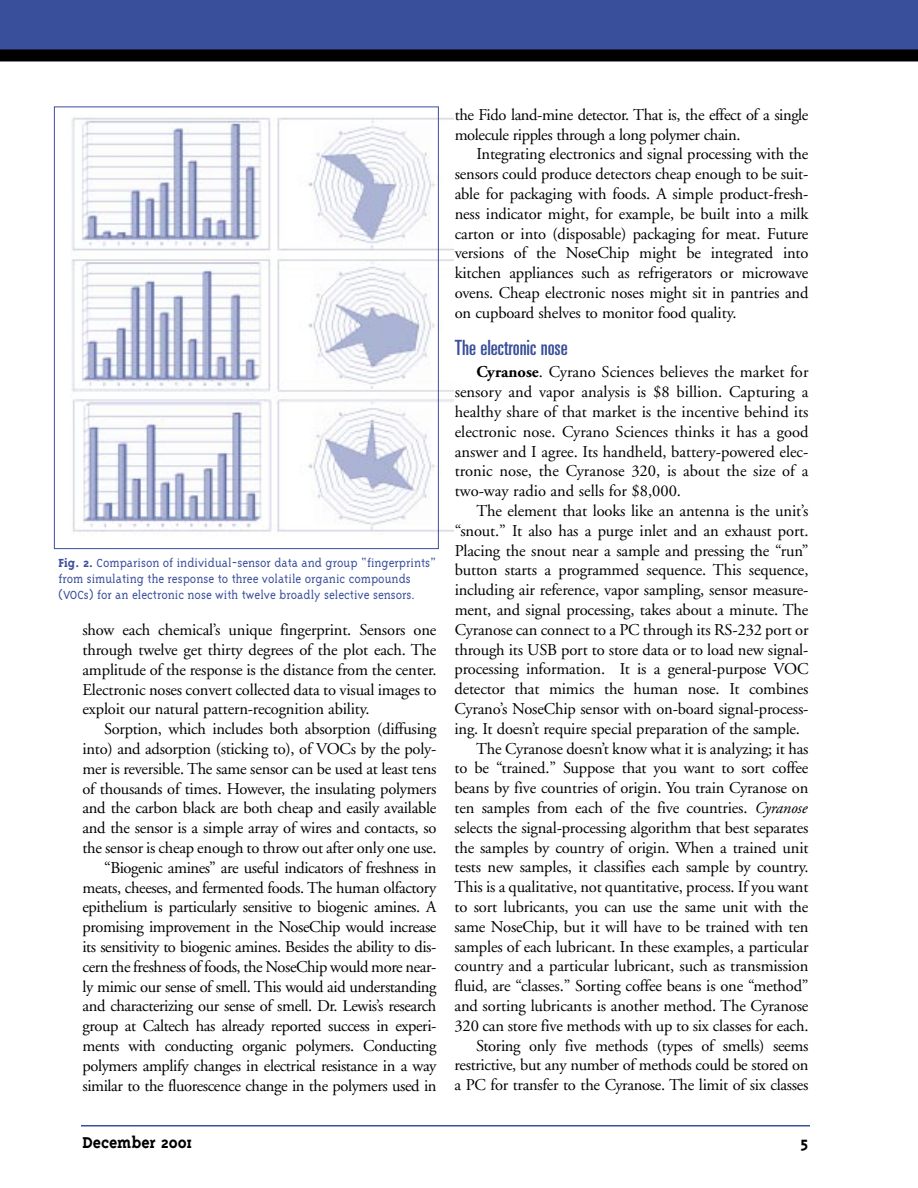
<style>
.page{position:relative;width:918px;height:1188px;background:#fff}
.page>*{position:absolute;margin:0;border:0;box-sizing:border-box;transform-origin:0 0}
.t1{font:ultra-condensed 21px "Univers";color:#3a4f9b}
.t2{font:700 18px "Triplex Serif";color:#000}
.t3{font:16.5px/19.8px "Adobe Garamond";letter-spacing:-.01em;color:#000;text-align:justify}
.t4{font:300 13.5px/16.2px "Triplex Serif";color:#3a4f9b}
.s1{font-weight:700}
.s2{font-style:italic}
</style>
<div class="page">
<div style="left:0;top:0;width:918px;height:52px;background:#3a4f9b"></div>
<div style="left:0;top:49px;width:918px;height:12px;background:#000"></div>
<hr style="left:81px;top:1125px;width:729px;height:1px;background:#3a4f9b">
<img style="left:71px;top:116px;width:382px;height:416px">
<p class="t4" style="left:58px;top:555px;width:379px"><span class="s1">Fig. 2.</span> Comparison of individual-sensor data and group “fingerprints” from simulating the response to three volatile organic compounds (VOCs) for an electronic nose with twelve broadly selective sensors.</p>
<p class="t3" style="left:82px;top:622px;width:356px">show each chemical’s unique fingerprint. Sensors one through twelve get thirty degrees of the plot each. The amplitude of the response is the distance from the center.<br>Electronic noses convert collected data to visual images to exploit our natural pattern-recognition ability.</p>
<p class="t3" style="left:82px;top:721px;width:356px;text-align:right">Sorption, which includes both absorption (diffusing into) and adsorption (sticking to), of VOCs by the poly&shy;mer is reversible. The same sensor can be used at least tens of thousands of times. However, the insulating polymers and the carbon black are both cheap and easily available and the sensor is a simple array of wires and contacts, so the sensor is cheap enough to throw out after only one use. “Biogenic amines” are useful indicators of freshness in meats, cheeses, and fermented foods. The human olfactory epithelium is particularly sensitive to biogenic amines. A promising improvement in the NoseChip would increase its sensitivity to biogenic amines. Besides the ability to dis&shy;cern the freshness of foods, the NoseChip would more near&shy;ly mimic our sense of smell. This would aid understanding and characterizing our sense of smell. Dr. Lewis’s research group at Caltech has already reported success in experi&shy;ments with conducting organic polymers. Conducting polymers amplify changes in electrical resistance in a way similar to the fluorescence change in the polymers used in</p>
<p class="t3" style="left:455px;top:106px;width:355px">the Fido land-mine detector. That is, the effect of a single molecule ripples through a long polymer chain.</p>
<p class="t3" style="left:455px;top:146px;width:355px;text-indent:22px">Integrating electronics and signal processing with the sensors could produce detectors cheap enough to be suit&shy;able for packaging with foods. A simple product-fresh&shy;ness indicator might, for example, be built into a milk carton or into (disposable) packaging for meat. Future versions of the NoseChip might be integrated into kitchen appliances such as refrigerators or microwave ovens. Cheap electronic noses might sit in pantries and on cupboard shelves to monitor food quality.</p>
<p class="t1" style="left:455px;top:340px;width:115px">The electronic nose</p>
<p class="t3" style="left:455px;top:364px;width:355px;text-indent:22px"><span class="s1">Cyranose</span>. Cyrano Sciences believes the market for sensory and vapor analysis is $8 billion. Capturing a healthy share of that market is the incentive behind its electronic nose. Cyrano Sciences thinks it has a good answer and I agree. Its handheld, battery-powered elec&shy;tronic nose, the Cyranose 320, is about the size of a two-way radio and sells for $8,000.</p>
<p class="t3" style="left:476px;top:502px;width:334px">The element that looks like an antenna is the unit’s</p>
<p class="t3" style="left:455px;top:522px;width:355px">“snout.” It also has a purge inlet and an exhaust port.</p>
<p class="t3" style="left:455px;top:542px;width:355px">Placing the snout near a sample and pressing the “run”</p>
<p class="t3" style="left:455px;top:562px;width:355px">button starts a programmed sequence. This sequence,</p>
<p class="t3" style="left:455px;top:582px;width:355px">including air reference, vapor sampling, sensor measure-</p>
<p class="t3" style="left:455px;top:601px;width:355px">ment, and signal processing, takes about a minute. The</p>
<p class="t3" style="left:455px;top:621px;width:355px">Cyranose can connect to a PC through its RS-232 port or</p>
<p class="t3" style="left:455px;top:641px;width:356px">through its USB port to store data or to load new signal-</p>
<p class="t3" style="left:455px;top:661px;width:356px">processing information. It is a general-purpose VOC</p>
<p class="t3" style="left:455px;top:681px;width:355px">detector that mimics the human nose. It combines</p>
<p class="t3" style="left:455px;top:700px;width:356px">Cyrano’s NoseChip sensor with on-board signal-process-</p>
<p class="t3" style="left:455px;top:720px;width:347px">ing. It doesn’t require special preparation of the sample.</p>
<p class="t3" style="left:476px;top:740px;width:334px">The Cyranose doesn’t know what it is analyzing; it has</p>
<p class="t3" style="left:455px;top:760px;width:355px">to be “trained.” Suppose that you want to sort coffee</p>
<p class="t3" style="left:455px;top:780px;width:355px">beans by five countries of origin. You train Cyranose on</p>
<p class="t3" style="left:455px;top:799px;width:354px">ten samples from each of the five countries. <span class="s2">Cyranose</span></p>
<p class="t3" style="left:455px;top:819px;width:355px">selects the signal-processing algorithm that best separates</p>
<p class="t3" style="left:455px;top:839px;width:355px">the samples by country of origin. When a trained unit</p>
<p class="t3" style="left:455px;top:859px;width:355px">tests new samples, it classifies each sample by country.</p>
<p class="t3" style="left:455px;top:879px;width:355px">This is a qualitative, not quantitative, process. If you want</p>
<p class="t3" style="left:455px;top:898px;width:355px">to sort lubricants, you can use the same unit with the</p>
<p class="t3" style="left:455px;top:918px;width:355px">same NoseChip, but it will have to be trained with ten</p>
<p class="t3" style="left:455px;top:938px;width:355px">samples of each lubricant. In these examples, a particular</p>
<p class="t3" style="left:455px;top:958px;width:356px">country and a particular lubricant, such as transmission</p>
<p class="t3" style="left:455px;top:978px;width:355px">fluid, are “classes.” Sorting coffee beans is one “method”</p>
<p class="t3" style="left:455px;top:997px;width:355px">and sorting lubricants is another method. The Cyranose</p>
<p class="t3" style="left:455px;top:1017px;width:355px">320 can store five methods with up to six classes for each.</p>
<p class="t3" style="left:476px;top:1037px;width:334px">Storing only five methods (types of smells) seems</p>
<p class="t3" style="left:455px;top:1057px;width:355px">restrictive, but any number of methods could be stored on</p>
<p class="t3" style="left:455px;top:1077px;width:356px">a PC for transfer to the Cyranose. The limit of six classes</p>
<p class="t2" style="left:82px;top:1135px;width:111px">December 2001</p>
<p class="t2" style="left:800px;top:1135px;width:10px">5</p>
</div>
